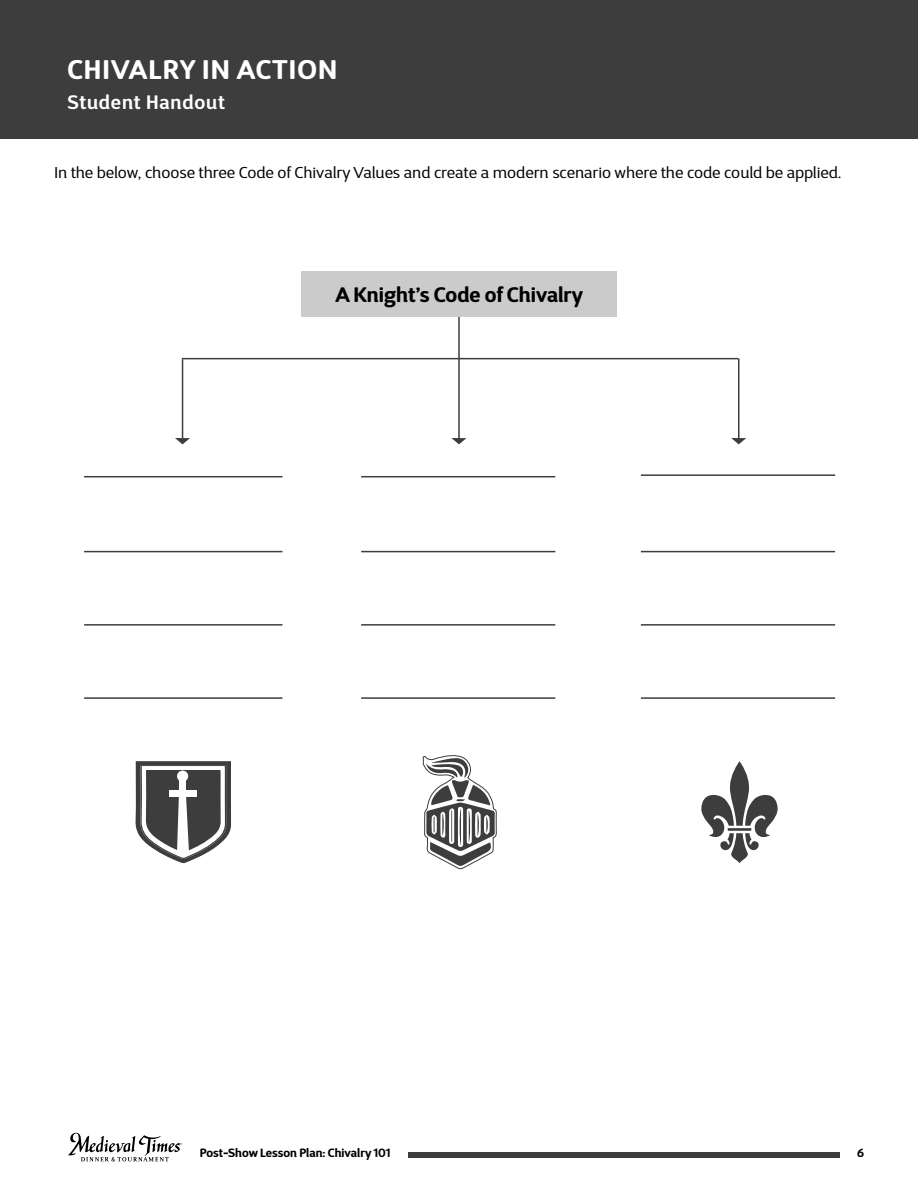
<style>
.page{position:relative;width:918px;height:1188px;background:#fff}
.page>*{position:absolute;margin:0;border:0;box-sizing:border-box;transform-origin:0 0}
.t1{font:700 27px "D Sari";letter-spacing:.04em;color:#fff}
.t2{font:700 21px "D Sari";color:#000}
.t3{font:600 19.5px "D Sari";letter-spacing:.04em;color:#fff}
.t4{font:15.75px "D Sari";color:#000}
.t5{font:700 12px "D Sari";color:#000}
</style>
<div class="page">
<div style="left:408px;top:1152px;width:432px;height:5px;background:#3d3d3d"></div>
<svg style="left:68px;top:1133px;width:114px;height:28px"></svg>
<hr style="left:182px;top:358px;width:556px;height:1px;background:#3d3d3d">
<hr style="left:458px;top:316px;width:2px;height:124px;background:#3d3d3d">
<hr style="left:84px;top:551px;width:198px;height:1px;background:#3d3d3d">
<hr style="left:84px;top:624px;width:198px;height:2px;background:#3d3d3d">
<hr style="left:84px;top:697px;width:198px;height:2px;background:#3d3d3d">
<hr style="left:361px;top:551px;width:194px;height:1px;background:#3d3d3d">
<hr style="left:361px;top:624px;width:194px;height:2px;background:#3d3d3d">
<hr style="left:361px;top:697px;width:194px;height:2px;background:#3d3d3d">
<hr style="left:641px;top:551px;width:194px;height:1px;background:#3d3d3d">
<hr style="left:641px;top:624px;width:194px;height:2px;background:#3d3d3d">
<hr style="left:641px;top:697px;width:194px;height:2px;background:#3d3d3d">
<hr style="left:182px;top:359px;width:1px;height:79px;background:#3d3d3d">
<hr style="left:738px;top:358px;width:2px;height:83px;background:#3d3d3d">
<hr style="left:84px;top:476px;width:198px;height:1px;background:#3d3d3d">
<hr style="left:361px;top:476px;width:194px;height:1px;background:#3d3d3d">
<hr style="left:641px;top:474px;width:194px;height:2px;background:#3d3d3d">
<div style="left:301px;top:271px;width:316px;height:45px;background:#cbcbcb"></div>
<svg style="left:701px;top:761px;width:77px;height:102px"></svg>
<svg style="left:175px;top:438px;width:15px;height:6px"></svg>
<svg style="left:451px;top:438px;width:16px;height:6px"></svg>
<svg style="left:731px;top:438px;width:15px;height:6px"></svg>
<svg style="left:135px;top:761px;width:96px;height:102px"></svg>
<svg style="left:422px;top:755px;width:75px;height:115px"></svg>
<div style="left:0;top:0;width:918px;height:138px;background:#3d3d3d"></div>
<h1 class="t1" style="left:68px;top:52px;width:271px">CHIVALRY IN ACTION</h1>
<p class="t3" style="left:68px;top:89px;width:159px">Student Handout</p>
<p class="t4" style="left:54px;top:163px;width:789px">In the below, choose three Code of Chivalry Values and create a modern scenario where the code could be applied.</p>
<h2 class="t2" style="left:335px;top:281px;width:249px">A Knight’s Code of Chivalry</h2>
<p class="t5" style="left:200px;top:1145px;width:192px">Post-Show Lesson Plan: Chivalry 101</p>
<p class="t5" style="left:857px;top:1145px;width:8px">6</p>
</div>
